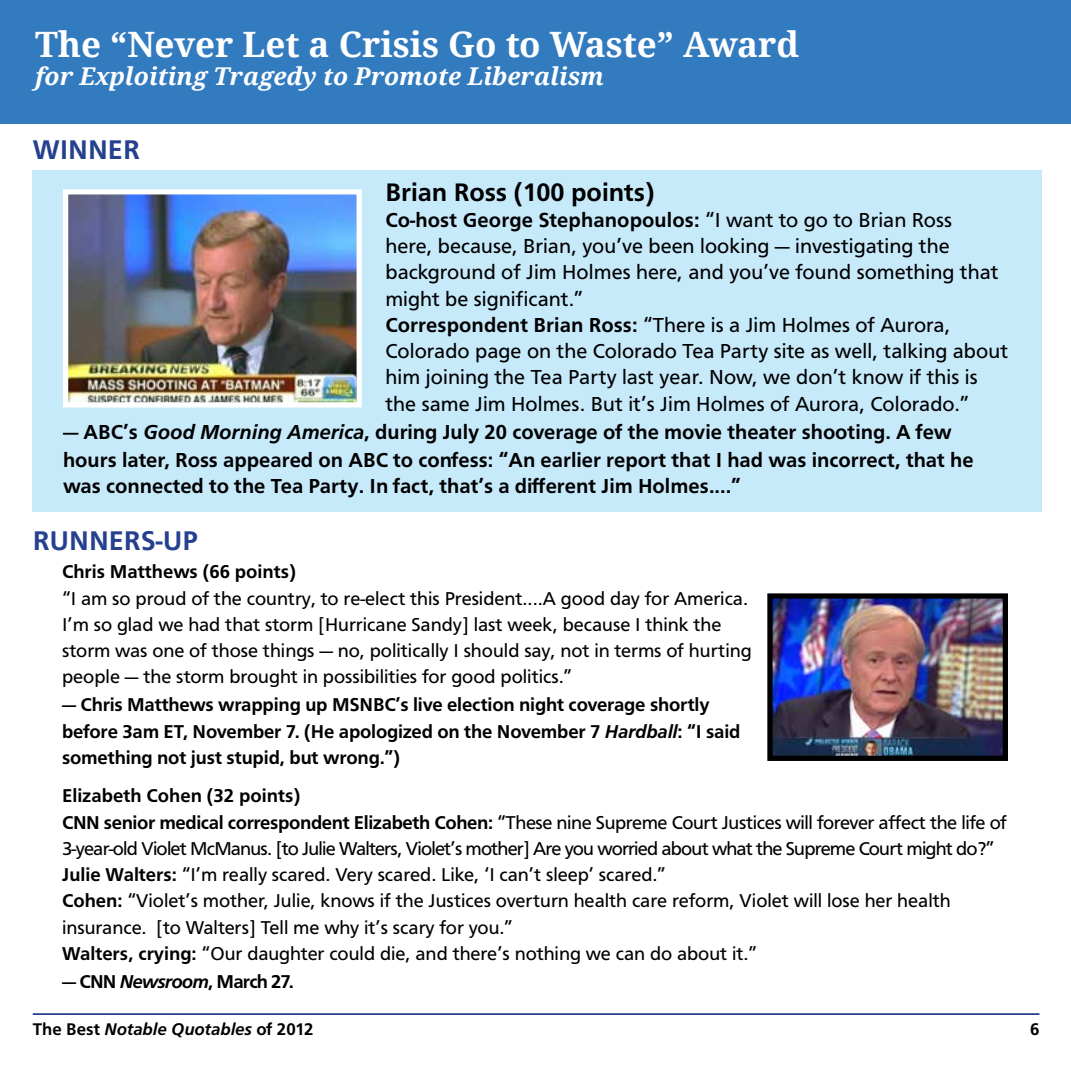
<style>
.page{position:relative;width:1071px;height:1071px;background:#fff}
.page>*{position:absolute;margin:0;border:0;box-sizing:border-box;transform-origin:0 0}
.t1{font:700 35px "Droid Serif";color:#fff}
.t2{font:700 28px "Carto Gothic Std";color:#25408f}
.t3{font:700 26.25px "Carto Gothic Std";color:#000}
.t4{font:italic 700 24.5px "Droid Serif";color:#fff}
.t5{font:21px/26.2px "Carto Gothic Std";letter-spacing:.005em;color:#000}
.t6{font:700 21px/27.1px "Carto Gothic Std";color:#000}
.t7{font:19.25px/26.2px "Carto Gothic Std";color:#000}
.t8{font:700 19.25px/26.2px "Carto Gothic Std";letter-spacing:-.01em;color:#000}
.t9{font:700 19.25px "Carto Gothic Std";letter-spacing:-.04em;color:#000}
.t10{font:italic 700 17.5px "Carto Gothic Std";letter-spacing:-.005em;color:#000}
.t11{font:700 17.5px "Carto Gothic Std";color:#000}
.s1{font-weight:700}
.s2{font-style:italic}
.s3{font-style:normal}
</style>
<div class="page">
<hr style="left:33px;top:1013px;width:1007px;height:2px;background:#25408f">
<div style="left:0;top:0;width:1071px;height:123px;background:#327bbf"></div>
<div style="left:33px;top:170px;width:1009px;height:342px;background:#c7eafb"></div>
<img style="left:69px;top:195px;width:287px;height:207px">
<div style="left:63px;top:189px;width:299px;height:219px;border:5px solid #fff"></div>
<img style="left:773px;top:599px;width:229px;height:156px">
<div style="left:767px;top:593px;width:241px;height:168px;border:5px solid #000"></div>
<h1 class="t1" style="left:35px;top:22px;width:766px">The “Never Let a Crisis Go to Waste” Award</h1>
<p class="t4" style="left:35px;top:60px;width:571px">for Exploiting Tragedy to Promote Liberalism</p>
<h2 class="t2" style="left:33px;top:134px;width:108px">WINNER</h2>
<h3 class="t3" style="left:385px;top:177px;width:271px">Brian Ross (100 points)</h3>
<p class="t5" style="left:385px;top:207px;width:624px"><span class="s1">Co-host George Stephanopoulos:</span> “I want to go to Brian Ross<br>here, because, Brian, you’ve been looking — investigating the background of Jim Holmes here, and you’ve found something that might be significant.”<br><span class="s1">Correspondent Brian Ross:</span> “There is a Jim Holmes of Aurora, Colorado page on the Colorado Tea Party site as well, talking about him joining the Tea Party last year. Now, we don’t know if this is the same Jim Holmes. But it’s Jim Holmes of Aurora, Colorado.”</p>
<p class="t6" style="left:63px;top:418px;width:912px">— ABC’s <span class="s2">Good Morning America</span>, during July 20 coverage of the movie theater shooting. A few hours later, Ross appeared on ABC to confess: “An earlier report that I had was incorrect, that he was connected to the Tea Party. In fact, that’s a different Jim Holmes....”</p>
<h2 class="t2" style="left:33px;top:524px;width:167px">RUNNERS-UP</h2>
<p class="t8" style="left:62px;top:559px;width:236px">Chris Matthews (66 points)</p>
<p class="t7" style="left:62px;top:585px;width:691px">“I am so proud of the country, to re-elect this President....A good day for America.<br>I’m so glad we had that storm [Hurricane Sandy] last week, because I think the storm was one of those things — no, politically I should say, not in terms of hurting people — the storm brought in possibilities for good politics.”</p>
<p class="t8" style="left:62px;top:692px;width:680px">— Chris Matthews wrapping up MSNBC’s live election night coverage shortly before 3am ET, November 7. (He apologized on the November 7 <span class="s2">Hardball</span>: “I said something not just stupid, but wrong.”)</p>
<p class="t7" style="left:62px;top:783px;width:946px"><span class="s1">Elizabeth Cohen (32 points)<br>CNN senior medical correspondent Elizabeth Cohen:</span> “These nine Supreme Court Justices will forever affect the life of 3-year-old Violet McManus. [to Julie Walters, Violet’s mother] Are you worried about what the Supreme Court might do?” <span class="s1">Julie Walters:</span> “I’m really scared. Very scared. Like, ‘I can’t sleep’ scared.”<br><span class="s1">Cohen:</span> “Violet’s mother, Julie, knows if the Justices overturn health care reform, Violet will lose her health insurance. [to Walters] Tell me why it’s scary for you.”<br><span class="s1">Walters, crying:</span> “Our daughter could die, and there’s nothing we can do about it.”</p>
<p class="t9" style="left:62px;top:970px;width:233px">— CNN <span class="s2">Newsroom</span>, March 27.</p>
<p class="t10" style="left:33px;top:1019px;width:282px"><span class="s3">The Best</span> Notable Quotables <span class="s3">of 2012</span></p>
<p class="t11" style="left:1030px;top:1019px;width:11px">6</p>
</div>
